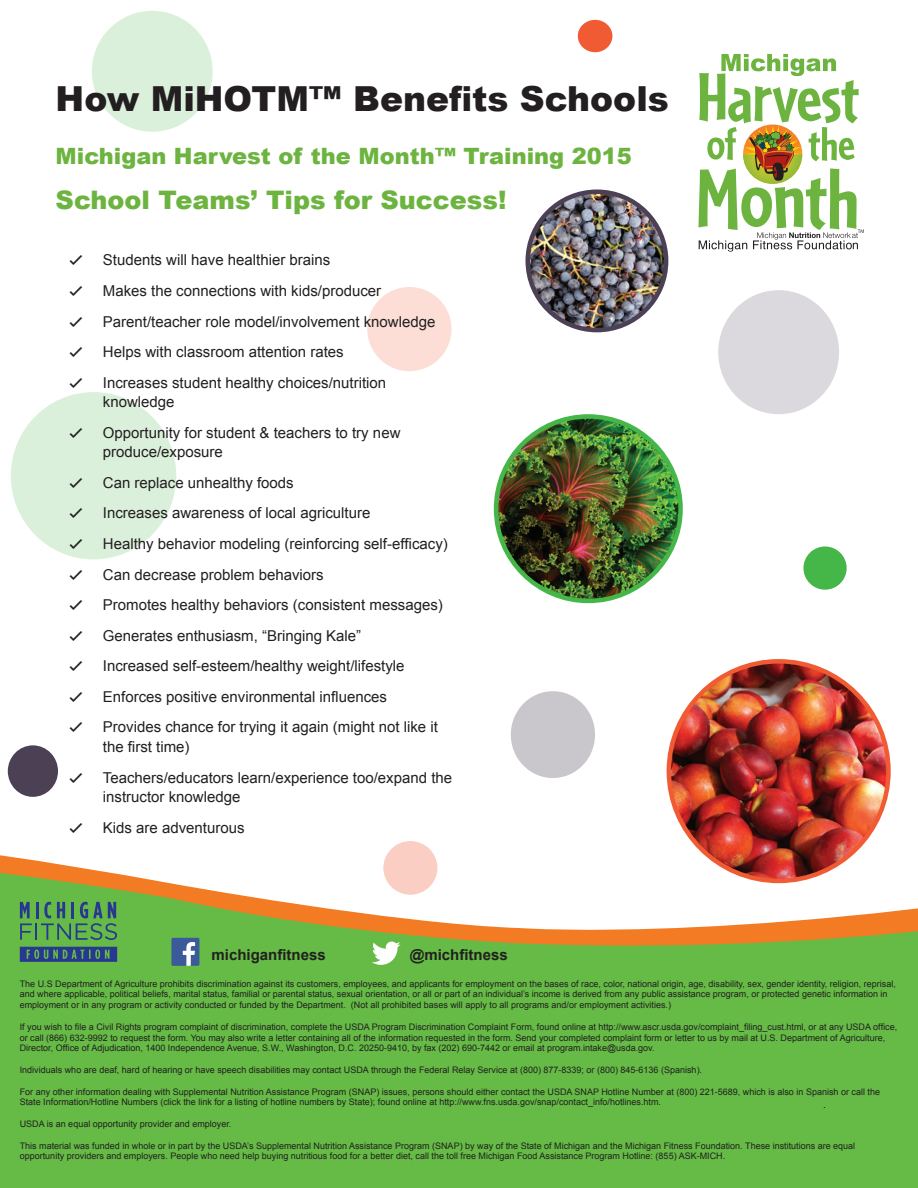
<style>
.page{position:relative;width:918px;height:1188px;background:#fff}
.page>*{position:absolute;margin:0;border:0;box-sizing:border-box;transform-origin:0 0}
.copy_1{font:900 34.5px "Arial";color:#231f20}
.copy_1-2{font:900 25.5px "Arial";color:#6cb43f}
.copy_1-3{font:900 22.5px "Arial";color:#6cb43f}
.copy_1-4{font:15px/19.5px "Arial";color:#231f20}
.t1{font:700 15px "Arial";color:#231f20}
.t2{font:10.5px "Arial";color:#231f20}
.t3{font:9px/10.8px "Arial";color:#231f20}
.s1{font-family:"Devanagari";font-weight:700}
</style>
<div class="page">
<svg style="left:698px;top:54px;width:166px;height:198px"></svg>
<div style="left:0;top:957px;width:918px;height:231px;background:#65bb46"></div>
<svg style="left:0;top:846px;width:918px;height:111px"></svg>
<svg style="left:20px;top:947px;width:97px;height:15px"></svg>
<svg style="left:20px;top:902px;width:97px;height:38px;background:#52935c"></svg>
<div style="left:171px;top:938px;width:28px;height:28px;background:#3b5a9a;border-radius:2px"></div>
<svg style="left:183px;top:942px;width:12px;height:24px"></svg>
<svg style="left:372px;top:942px;width:28px;height:23px"></svg>
<img style="left:669px;top:661px;width:219px;height:220px;border-radius:110px">
<img style="left:496px;top:416px;width:185px;height:185px;border-radius:92px">
<div style="left:494px;top:414px;width:189px;height:189px;border:4px solid #45b749;border-radius:50%"></div>
<div style="left:367px;top:287px;width:85px;height:84px;background:#fcded7;border-radius:50%"></div>
<div style="left:92px;top:11px;width:121px;height:121px;background:#daf0db;border-radius:50%"></div>
<div style="left:383px;top:841px;width:54px;height:54px;background:#facec2;border-radius:50%"></div>
<div style="left:718px;top:290px;width:121px;height:124px;background:#dbd9dd;border-radius:50%"></div>
<div style="left:11px;top:392px;width:165px;height:167px;background:#daf0db;border-radius:50%"></div>
<div style="left:511px;top:691px;width:84px;height:87px;background:#c9c6cc;border-radius:50%"></div>
<div style="left:803px;top:546px;width:44px;height:44px;background:#45b749;border-radius:50%"></div>
<div style="left:8px;top:745px;width:50px;height:52px;background:#4c4055;border-radius:50%"></div>
<div style="left:578px;top:20px;width:34px;height:32px;background:#f15b33;border-radius:50%"></div>
<img style="left:528px;top:192px;width:138px;height:138px;border-radius:69px">
<div style="left:526px;top:189px;width:142px;height:143px;border:4px solid #4c4055;border-radius:50%"></div>
<p class="copy_1" style="left:56px;top:74px;width:615px">How MiHOTM™ Benefits Schools</p>
<p class="copy_1-3" style="left:56px;top:140px;width:578px">Michigan Harvest of the Month™ Training 2015</p>
<p class="copy_1-2" style="left:56px;top:181px;width:452px">School Teams’ Tips for Success!</p>
<p class="copy_1-4" style="left:69px;top:251px;width:263px"><span class="s1">✓</span> Students will have healthier brains</p>
<p class="copy_1-4" style="left:69px;top:281px;width:314px"><span class="s1">✓</span> Makes the connections with kids/producer</p>
<p class="copy_1-4" style="left:69px;top:312px;width:368px"><span class="s1">✓</span> Parent/teacher role model/involvement knowledge</p>
<p class="copy_1-4" style="left:69px;top:342px;width:276px"><span class="s1">✓</span> Helps with classroom attention rates</p>
<p class="copy_1-4" style="left:103px;top:373px;width:285px;text-indent:-34px"><span class="s1">✓</span> Increases student healthy choices/nutrition knowledge</p>
<p class="copy_1-4" style="left:103px;top:423px;width:299px;text-indent:-34px"><span class="s1">✓</span> Opportunity for student &amp; teachers to try new produce/exposure</p>
<p class="copy_1-4" style="left:69px;top:473px;width:226px"><span class="s1">✓</span> Can replace unhealthy foods</p>
<p class="copy_1-4" style="left:69px;top:504px;width:303px"><span class="s1">✓</span> Increases awareness of local agriculture</p>
<p class="copy_1-4" style="left:69px;top:534px;width:380px"><span class="s1">✓</span> Healthy behavior modeling (reinforcing self-efficacy)</p>
<p class="copy_1-4" style="left:69px;top:565px;width:256px"><span class="s1">✓</span> Can decrease problem behaviors</p>
<p class="copy_1-4" style="left:69px;top:595px;width:375px"><span class="s1">✓</span> Promotes healthy behaviors (consistent messages)</p>
<p class="copy_1-4" style="left:69px;top:626px;width:294px"><span class="s1">✓</span> Generates enthusiasm, “Bringing Kale”</p>
<p class="copy_1-4" style="left:69px;top:656px;width:337px"><span class="s1">✓</span> Increased self-esteem/healthy weight/lifestyle</p>
<p class="copy_1-4" style="left:69px;top:687px;width:320px"><span class="s1">✓</span> Enforces positive environmental influences</p>
<p class="copy_1-4" style="left:103px;top:718px;width:337px;text-indent:-34px"><span class="s1">✓</span> Provides chance for trying it again (might not like it the first time)</p>
<p class="copy_1-4" style="left:103px;top:768px;width:351px;text-indent:-34px"><span class="s1">✓</span> Teachers/educators learn/experience too/expand the instructor knowledge</p>
<p class="copy_1-4" style="left:69px;top:818px;width:177px"><span class="s1">✓</span> Kids are adventurous</p>
<h3 class="t1" style="left:212px;top:945px;width:116px">michiganfitness</h3>
<h3 class="t1" style="left:410px;top:945px;width:99px">@michfitness</h3>
<p class="t3" style="left:20px;top:978px;width:878px">The U.S Department of Agriculture prohibits discrimination against its customers, employees, and applicants for employment on the bases of race, color, national origin, age, disability, sex, gender identity, religion, reprisal, and where applicable, political beliefs, marital status, familial or parental status, sexual orientation, or all or part of an individual’s income is derived from any public assistance program, or protected genetic information in employment or in any program or activity conducted or funded by the Department. (Not all prohibited bases will apply to all programs and/or employment activities.)</p>
<p class="t3" style="left:20px;top:1021px;width:879px">If you wish to file a Civil Rights program complaint of discrimination, complete the USDA Program Discrimination Complaint Form, found online at http://www.ascr.usda.gov/complaint_filing_cust.html, or at any USDA office, or call (866) 632-9992 to request the form. You may also write a letter containing all of the information requested in the form. Send your completed complaint form or letter to us by mail at U.S. Department of Agriculture,<br>Director, Office of Adjudication, 1400 Independence Avenue, S.W., Washington, D.C. 20250-9410, by fax (202) 690-7442 or email at program.intake@usda.gov.</p>
<p class="t3" style="left:20px;top:1065px;width:684px">Individuals who are deaf, hard of hearing or have speech disabilities may contact USDA through the Federal Relay Service at (800) 877-8339; or (800) 845-6136 (Spanish).</p>
<p class="t3" style="left:20px;top:1086px;width:862px">For any other information dealing with Supplemental Nutrition Assistance Program (SNAP) issues, persons should either contact the USDA SNAP Hotline Number at (800) 221-5689, which is also in Spanish or call the<br>State Information/Hotline Numbers (click the link for a listing of hotline numbers by State); found online at http://www.fns.usda.gov/snap/contact_info/hotlines.htm.</p>
<p class="t3" style="left:20px;top:1119px;width:213px">USDA is an equal opportunity provider and employer.</p>
<p class="t3" style="left:20px;top:1140px;width:837px">This material was funded in whole or in part by the USDA’s Supplemental Nutrition Assistance Program (SNAP) by way of the State of Michigan and the Michigan Fitness Foundation. These institutions are equal opportunity providers and employers. People who need help buying nutritious food for a better diet, call the toll free Michigan Food Assistance Program Hotline: (855) ASK-MICH.</p>
<p class="t2" style="left:823px;top:1097px;width:4px">.</p>
</div>
